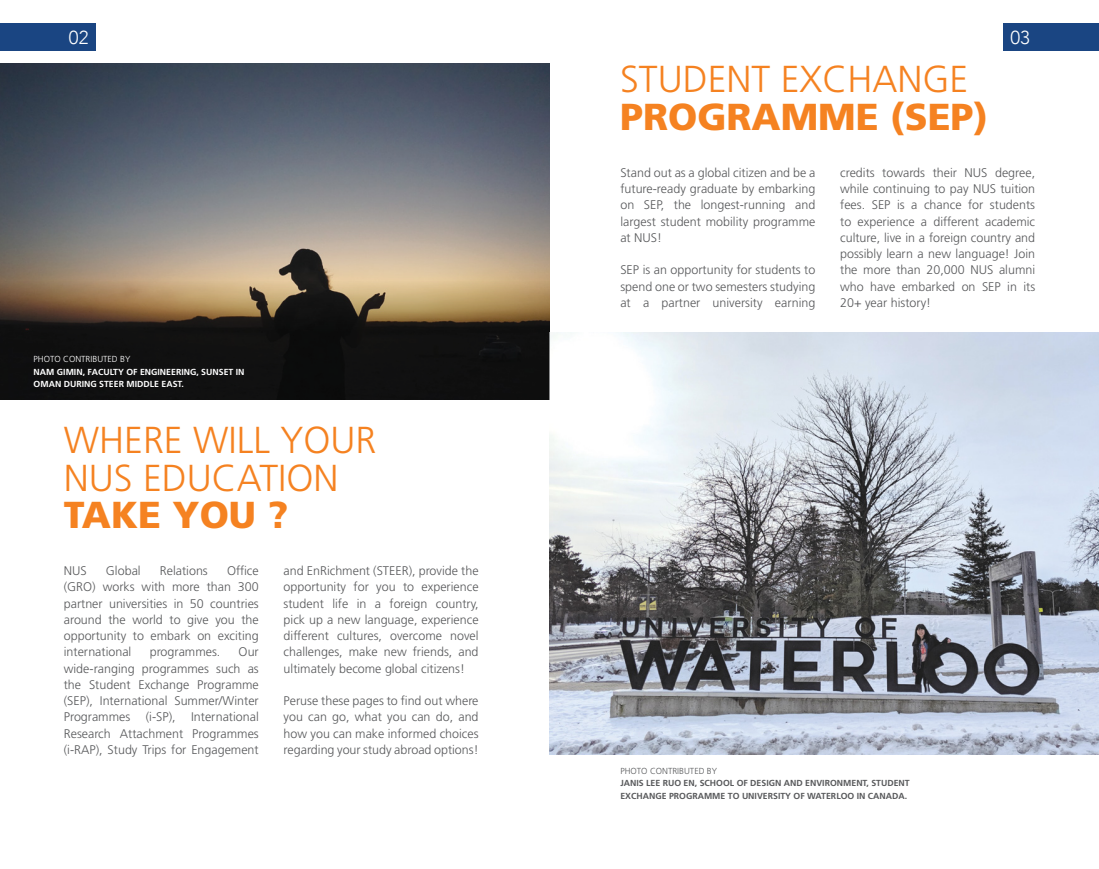
<style>
.page{position:relative;width:1099px;height:869px;background:#fff}
.page>*{position:absolute;margin:0;border:0;box-sizing:border-box;transform-origin:0 0}
.t1{font:300 37.5px/37.5px "Frutiger LT Std";color:#f58221}
.t2{font:900 37.5px "Frutiger LT Std";color:#f58221}
.t3{font:300 18.75px "Avenir";color:#fff}
.t4{font:300 12.5px/16.2px "Frutiger LT Std";color:#58595b;text-align:justify}
.t5{font:700 8.75px/12.5px "Frutiger LT Std";color:#58595b}
.t6{font:700 8.75px/12.5px "Frutiger LT Std";color:#fff}
.t7{font:300 8.75px "Frutiger LT Std";color:#fff}
.t8{font:300 8.75px "Frutiger LT Std";color:#58595b}
</style>
<div class="page">
<img style="left:0;top:64px;width:549px;height:216px">
<img style="left:549px;top:332px;width:549px;height:421px">
<svg style="left:0;top:280px;width:549px;height:120px;background:#3c3327"></svg>
<div style="left:0;top:23px;width:96px;height:28px;background:#1a4582"></div>
<div style="left:1003px;top:23px;width:95px;height:28px;background:#1a4582"></div>
<h2 class="t3" style="left:69px;top:27px;width:21px">02</h2>
<h2 class="t3" style="left:1010px;top:27px;width:21px">03</h2>
<h1 class="t1" style="left:620px;top:61px;width:350px">STUDENT EXCHANGE</h1>
<h1 class="t2" style="left:620px;top:94px;width:369px">PROGRAMME (SEP)</h1>
<p class="t7" style="left:34px;top:354px;width:98px">PHOTO CONTRIBUTED BY</p>
<p class="t6" style="left:34px;top:365px;width:212px">NAM GIMIN, FACULTY OF ENGINEERING, SUNSET IN<br>OMAN DURING STEER MIDDLE EAST.</p>
<h1 class="t1" style="left:64px;top:421px;width:314px">WHERE WILL YOUR<br>NUS EDUCATION</h1>
<h1 class="t2" style="left:64px;top:492px;width:226px">TAKE YOU ?</h1>
<p class="t4" style="left:64px;top:562px;width:196px;text-indent:163px">Office (GRO) works with more than 300 partner universities in 50 countries around the world to give you the opportunity to embark on exciting international</p>
<p class="t4" style="left:64px;top:562px;width:24px">NUS</p>
<p class="t4" style="left:106px;top:562px;width:36px">Global</p>
<p class="t4" style="left:160px;top:562px;width:49px">Relations</p>
<p class="t4" style="left:64px;top:644px;width:196px;text-indent:175px">Our wide-ranging programmes such as the Student Exchange Programme (SEP), International Summer/Winter Programmes (i-SP), International Research Attachment Programmes (i-RAP), Study Trips for Engagement</p>
<p class="t4" style="left:150px;top:644px;width:72px">programmes.</p>
<p class="t4" style="left:283px;top:562px;width:196px">and EnRichment (STEER), provide the opportunity for you to experience student life in a foreign country, pick up a new language, experience different cultures, overcome novel challenges, make new friends, and ultimately become global citizens!</p>
<p class="t4" style="left:283px;top:692px;width:196px">Peruse these pages to find out where you can go, what you can do, and how you can make informed choices regarding your study abroad options!</p>
<p class="t4" style="left:620px;top:164px;width:196px">Stand out as a global citizen and be a future-ready graduate by embarking on SEP, the longest-running and largest student mobility programme at NUS!</p>
<p class="t4" style="left:620px;top:262px;width:196px">SEP is an opportunity for students to spend one or two semesters studying at a partner university earning</p>
<p class="t4" style="left:840px;top:164px;width:196px">credits towards their NUS degree, while continuing to pay NUS tuition fees. SEP is a chance for students to experience a different academic culture, live in a foreign country and possibly learn a new language! Join the more than 20,000 NUS alumni who have embarked on SEP in its 20+ year history!</p>
<p class="t8" style="left:620px;top:765px;width:98px">PHOTO CONTRIBUTED BY</p>
<p class="t5" style="left:620px;top:776px;width:291px">JANIS LEE RUO EN, SCHOOL OF DESIGN AND ENVIRONMENT, STUDENT<br>EXCHANGE PROGRAMME TO UNIVERSITY OF WATERLOO IN CANADA.</p>
</div>
